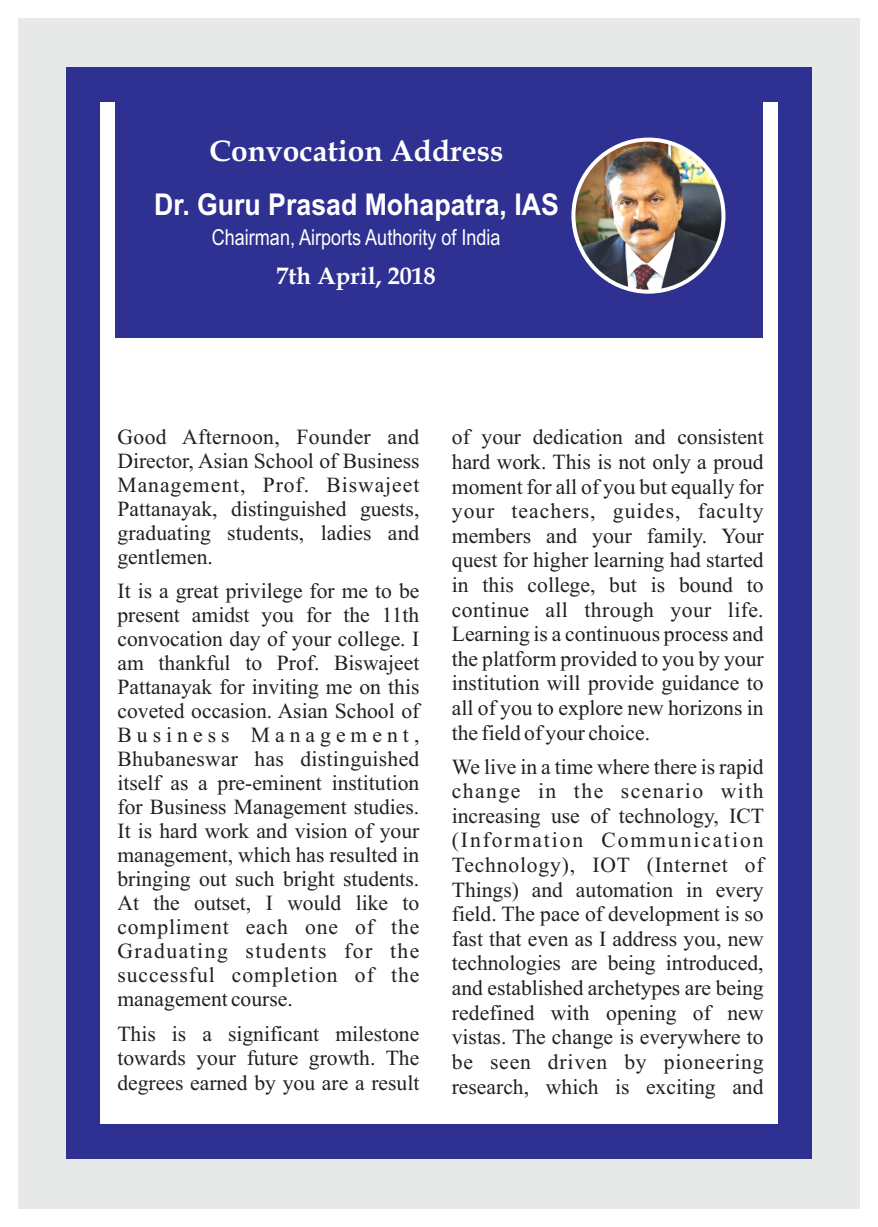
<style>
.page{position:relative;width:878px;height:1227px;background:#fff}
.page>*{position:absolute;margin:0;border:0;box-sizing:border-box;transform-origin:0 0}
.t1{font:700 30px "Arial Narrow";color:#fff;scale:1.08 1}
.t2{font:700 30px "Book Antiqua";color:#fff}
.t3{font:700 24px "Book Antiqua";color:#fff}
.t4{font:22px "Arial Narrow";color:#fff}
.t5{font:21.6px/24.6px "Times New Roman";color:#231f20;text-align:justify}
</style>
<div class="page">
<div style="left:18px;top:18px;width:842px;height:1191px;background:#e7e8e8"></div>
<div style="left:66px;top:67px;width:746px;height:1091px;background:#2e3092"></div>
<div style="left:100px;top:102px;width:677px;height:1021px;background:#fff"></div>
<div style="left:115px;top:102px;width:648px;height:235px;background:#2e3092"></div>
<img style="left:573px;top:140px;width:150px;height:152px;border-radius:50%">
<div style="left:571px;top:138px;width:154px;height:156px;border:4px solid #fff;border-radius:50%"></div>
<h1 class="t2" style="left:209px;top:139px;width:296px">Convocation Address</h1>
<h1 class="t1" style="left:154px;top:193px;width:376px">Dr. Guru Prasad Mohapatra, IAS</h1>
<p class="t4" style="left:212px;top:228px;width:290px">Chairman, Airports Authority of India</p>
<p class="t3" style="left:277px;top:266px;width:161px">7th April, 2018</p>
<p class="t5" style="left:117px;top:427px;width:304px;line-height:24px">Good Afternoon, Founder and Director, Asian School of Business Management, Prof. Biswajeet Pattanayak, distinguished guests, graduating students, ladies and gentlemen.</p>
<p class="t5" style="left:117px;top:581px;width:303px;line-height:24px">It is a great privilege for me to be present amidst you for the 11th convocation day of your college. I am thankful to Prof. Biswajeet Pattanayak for inviting me on this coveted occasion. Asian School of Business Management, Bhubaneswar has distinguished itself as a pre-eminent institution for Business Management studies.<br>It is hard work and vision of your management, which has resulted in bringing out such bright students.<br>At the outset, I would like to compliment each one of the Graduating students for the successful completion of the management course.</p>
<p class="t5" style="left:117px;top:1023px;width:303px">This is a significant milestone towards your future growth. The degrees earned by you are a result</p>
<p class="t5" style="left:452px;top:427px;width:313px">of your dedication and consistent hard work. This is not only a proud moment for all of you but equally for your teachers, guides, faculty members and your family. Your quest for higher learning had started in this college, but is bound to continue all through your life.<br>Learning is a continuous process and the platform provided to you by your institution will provide guidance to all of you to explore new horizons in the field of your choice.</p>
<p class="t5" style="left:452px;top:756px;width:314px">We live in a time where there is rapid change in the scenario with increasing use of technology, ICT (Information Communication Technology), IOT (Internet of Things) and automation in every field. The pace of development is so fast that even as I address you, new technologies are being introduced, and established archetypes are being redefined with opening of new vistas. The change is everywhere to be seen driven by pioneering research, which is exciting and</p>
</div>
